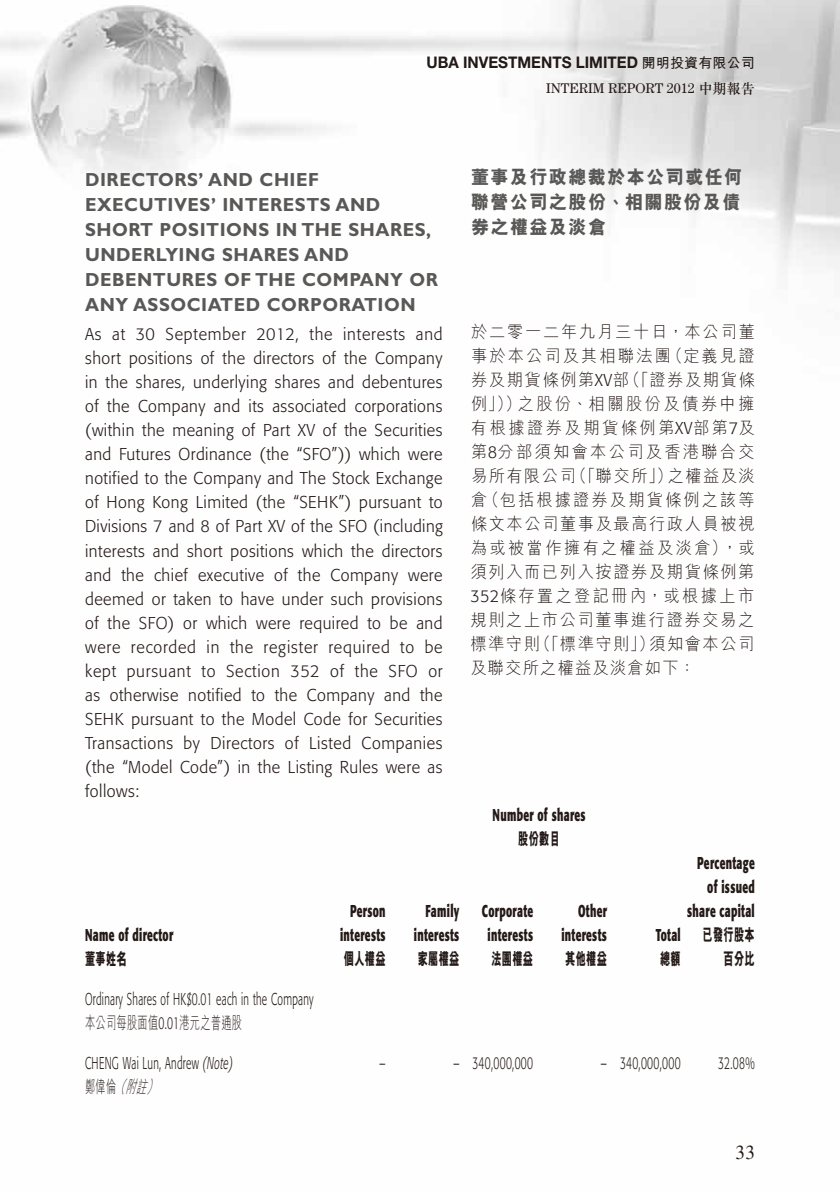
<style>
.page{position:relative;width:840px;height:1191px;background:#fff}
.page>*{position:absolute;margin:0;border:0;box-sizing:border-box;transform-origin:0 0}
.t1{font:20px "Times LT Std";color:#231916;scale:.95 1}
.t2{font:700 19px/25px "Gill Sans Std";letter-spacing:.03em;color:#595857;scale:.95 1}
.t3{font:800 19px/25px "M Hei HK";letter-spacing:.08em;color:#595857;text-align:justify;scale:.95 1}
.t4{font:300 17px/24px "Formata";letter-spacing:.03em;color:#231916;text-align:justify;scale:.95 1}
.t5{font:300 17px/24px "M Hei HK";letter-spacing:.095em;color:#231916;text-align:justify;scale:.95 1}
.t6{font:700 17px/24px "Formata";letter-spacing:.03em;color:#231916;text-align:center;scale:.6 1}
.t7{font:300 17px "Formata";letter-spacing:.03em;color:#231916;scale:.6 1}
.t8{font:800 17px "M Hei HK";letter-spacing:.03em;color:#231916;scale:.6 1}
.t9{font:300 17px "M Hei HK";letter-spacing:.03em;color:#231916;scale:.6 1}
.t10{font:italic 300 17px "M Hei HK";color:#231916;scale:.6 1}
.t11{font:700 16px "Helvetica Neue LT Std";color:#231916;scale:.95 1}
.t12{font:14px "Century Std";color:#231916}
.s1{font-family:"M Hei HK";font-size:14px}
.s2{font-family:"M Sung HK";font-weight:500}
.s3{font-family:"Formata"}
.s4{font-style:italic}
.s5{font-style:normal}
</style>
<div class="page">
<img style="left:0;top:0;width:839px;height:270px">
<p class="t11" style="left:426px;top:52px;width:347px">UBA INVESTMENTS LIMITED <span class="s1">開明投資有限公司</span></p>
<p class="t12" style="left:546px;top:80px;width:210px">INTERIM REPORT 2012 <span class="s2">中期報告</span></p>
<p class="t2" style="left:85px;top:167px;width:373px">DIRECTORS’ AND CHIEF<br>EXECUTIVES’ INTERESTS AND<br>SHORT POSITIONS IN THE SHARES,<br>UNDERLYING SHARES AND<br>DEBENTURES OF THE COMPANY OR<br>ANY ASSOCIATED CORPORATION</p>
<p class="t4" style="left:85px;top:322px;width:378px">As at 30 September 2012, the interests and short positions of the directors of the Company in the shares, underlying shares and debentures of the Company and its associated corporations (within the meaning of Part XV of the Securities and Futures Ordinance (the “SFO”)) which were notified to the Company and The Stock Exchange of Hong Kong Limited (the “SEHK”) pursuant to Divisions 7 and 8 of Part XV of the SFO (including interests and short positions which the directors and the chief executive of the Company were deemed or taken to have under such provisions of the SFO) or which were required to be and were recorded in the register required to be kept pursuant to Section 352 of the SFO or as otherwise notified to the Company and the SEHK pursuant to the Model Code for Securities Transactions by Directors of Listed Companies (the “Model Code”) in the Listing Rules were as follows:</p>
<p class="t3" style="left:471px;top:165px;width:287px">董事及行政總裁於本公司或任何聯營公司之股份、相關股份及債券之權益及淡倉</p>
<p class="t5" style="left:470px;top:319px;width:301px">於二零一二年九月三十日，本公司董事於本公司及其相聯法團（定義見證券及期貨條例第<span class="s3">XV</span>部（「證券及期貨條例」））之股份、相關股份及債券中擁有根據證券及期貨條例第<span class="s3">XV</span>部第<span class="s3">7</span>及第<span class="s3">8</span>分部須知會本公司及香港聯合交易所有限公司（「聯交所」）之權益及淡倉（包括根據證券及期貨條例之該等條文本公司董事及最高行政人員被視為或被當作擁有之權益及淡倉），或須列入而已列入按證券及期貨條例第<span class="s3">352</span>條存置之登記冊內，或根據上市規則之上市公司董事進行證券交易之標準守則（「標準守則」）須知會本公司及聯交所之權益及淡倉如下：</p>
<p class="t6" style="left:492px;top:802px;width:157px">Number of shares</p>
<p class="t8" style="left:518px;top:827px;width:71px">股份數目</p>
<p class="t6" style="left:697px;top:850px;width:97px">Percentage of issued</p>
<p class="t6" style="left:350px;top:898px;width:61px">Person</p>
<p class="t6" style="left:425px;top:898px;width:58px">Family</p>
<p class="t6" style="left:481px;top:898px;width:87px">Corporate</p>
<p class="t6" style="left:578px;top:898px;width:50px">Other</p>
<p class="t6" style="left:686px;top:898px;width:114px">share capital</p>
<p class="t6" style="left:85px;top:922px;width:148px">Name of director</p>
<p class="t6" style="left:340px;top:922px;width:77px">interests</p>
<p class="t6" style="left:413px;top:922px;width:77px">interests</p>
<p class="t6" style="left:487px;top:922px;width:77px">interests</p>
<p class="t6" style="left:561px;top:922px;width:77px">interests</p>
<p class="t6" style="left:655px;top:922px;width:43px">Total</p>
<p class="t8" style="left:702px;top:923px;width:88px">已發行股本</p>
<p class="t8" style="left:85px;top:947px;width:71px">董事姓名</p>
<p class="t8" style="left:344px;top:947px;width:71px">個人權益</p>
<p class="t8" style="left:417px;top:947px;width:71px">家屬權益</p>
<p class="t8" style="left:491px;top:947px;width:71px">法團權益</p>
<p class="t8" style="left:565px;top:947px;width:71px">其他權益</p>
<p class="t8" style="left:659px;top:947px;width:36px">總額</p>
<p class="t8" style="left:723px;top:947px;width:53px">百分比</p>
<p class="t7" style="left:85px;top:988px;width:382px">Ordinary Shares of HK$0.01 each in the Company</p>
<p class="t9" style="left:85px;top:1011px;width:263px">本公司每股面值<span class="s3">0.01</span>港元之普通股</p>
<p class="t7" style="left:85px;top:1052px;width:248px">CHENG Wai Lun, Andrew <span class="s4">(Note)</span></p>
<p class="t7" style="left:379px;top:1052px;width:11px">–</p>
<p class="t7" style="left:453px;top:1052px;width:134px">– 340,000,000</p>
<p class="t7" style="left:600px;top:1052px;width:134px">– 340,000,000</p>
<p class="t7" style="left:717px;top:1052px;width:62px">32.08%</p>
<p class="t10" style="left:85px;top:1075px;width:131px"><span class="s5">鄭偉倫</span>（附註）</p>
<p class="t1" style="left:735px;top:1141px;width:22px">33</p>
</div>
